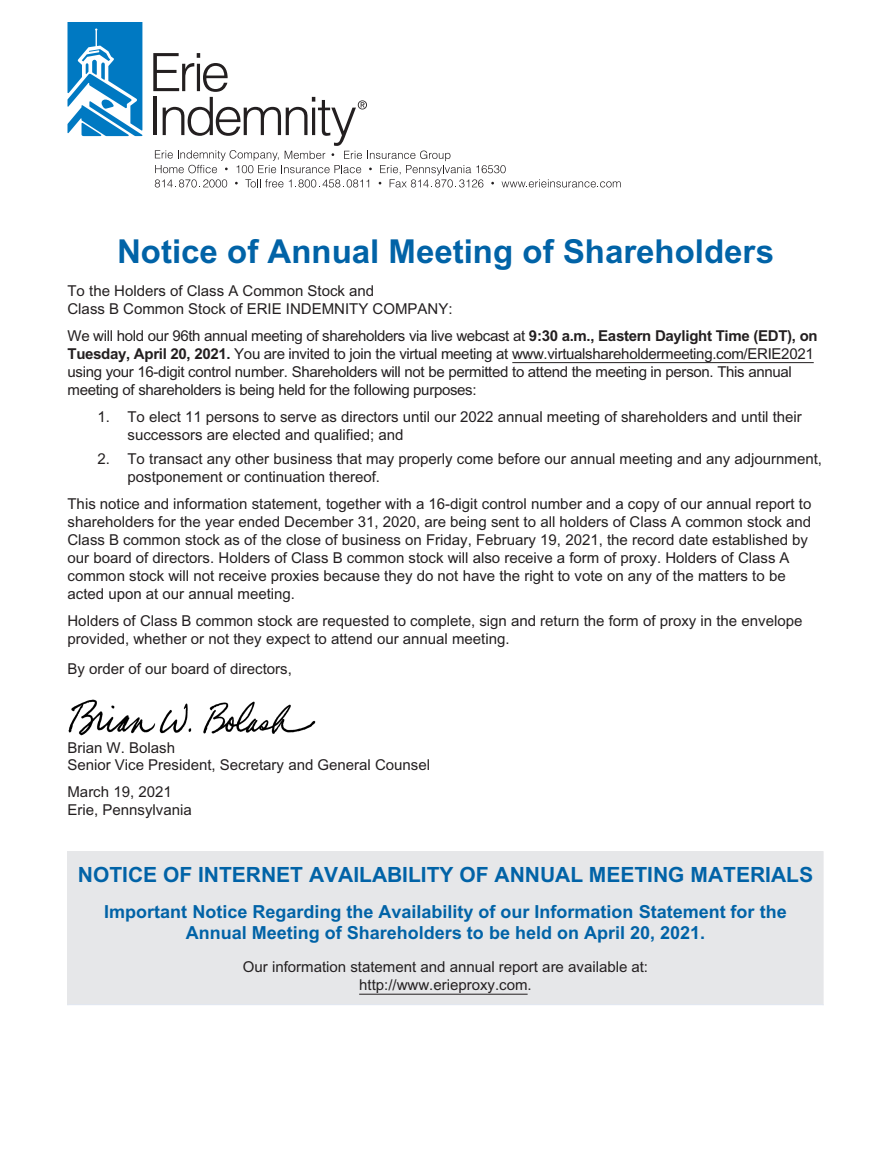
<style>
.page{position:relative;width:891px;height:1161px;background:#fff}
.page>*{position:absolute;margin:0;border:0;box-sizing:border-box;transform-origin:0 0}
.t1{font:700 33px "Arial";color:#0163a7}
.t2{font:700 21px "Arial";color:#0163a7}
.t3{font:700 18px/21px "Arial";color:#0163a7;text-align:center}
.t4{font:15px/18px "Arial";color:#231f20}
.t5{font:15px/18px "Arial";letter-spacing:-.02em;color:#231f20}
.s1{font-weight:700}
</style>
<div class="page">
<svg style="left:68px;top:22px;width:74px;height:114px"></svg>
<svg style="left:153px;top:53px;width:468px;height:135px"></svg>
<hr style="left:512px;top:362px;width:302px;height:1px;background:#231f20">
<img style="left:68px;top:699px;width:248px;height:37px">
<div style="left:68px;top:851px;width:756px;height:154px;background:#e6e7e9"></div>
<hr style="left:68px;top:1004px;width:755px;height:1px;background:#e2e7f2">
<hr style="left:359px;top:994px;width:169px;height:1px;background:#231f20">
<h1 class="t1" style="left:117px;top:239px;width:658px">Notice of Annual Meeting of Shareholders</h1>
<p class="t4" style="left:68px;top:283px;width:387px">To the Holders of Class A Common Stock and<br>Class B Common Stock of ERIE INDEMNITY COMPANY:</p>
<p class="t5" style="left:68px;top:328px;width:752px">We will hold our 96th annual meeting of shareholders via live webcast at <span class="s1">9:30 a.m., Eastern Daylight Time (EDT), on Tuesday, April 20, 2021.</span> You are invited to join the virtual meeting at www.virtualshareholdermeeting.com/ERIE2021 using your 16-digit control number. Shareholders will not be permitted to attend the meeting in person. This annual meeting of shareholders is being held for the following purposes:</p>
<p class="t4" style="left:128px;top:409px;width:676px;text-indent:-30px">1. To elect 11 persons to serve as directors until our 2022 annual meeting of shareholders and until their successors are elected and qualified; and</p>
<p class="t4" style="left:128px;top:451px;width:696px;text-indent:-30px">2. To transact any other business that may properly come before our annual meeting and any adjournment, postponement or continuation thereof.</p>
<p class="t4" style="left:68px;top:496px;width:745px">This notice and information statement, together with a 16-digit control number and a copy of our annual report to shareholders for the year ended December 31, 2020, are being sent to all holders of Class A common stock and Class B common stock as of the close of business on Friday, February 19, 2021, the record date established by our board of directors. Holders of Class B common stock will also receive a form of proxy. Holders of Class A common stock will not receive proxies because they do not have the right to vote on any of the matters to be acted upon at our annual meeting.</p>
<p class="t4" style="left:68px;top:613px;width:736px">Holders of Class B common stock are requested to complete, sign and return the form of proxy in the envelope provided, whether or not they expect to attend our annual meeting.</p>
<p class="t4" style="left:68px;top:661px;width:226px">By order of our board of directors,</p>
<p class="t4" style="left:68px;top:741px;width:364px;line-height:17.1px">Brian W. Bolash<br>Senior Vice President, Secretary and General Counsel</p>
<p class="t4" style="left:68px;top:784px;width:126px">March 19, 2021<br>Erie, Pennsylvania</p>
<h2 class="t2" style="left:78px;top:867px;width:737px">NOTICE OF INTERNET AVAILABILITY OF ANNUAL MEETING MATERIALS</h2>
<p class="t3" style="left:104px;top:903px;width:684px">Important Notice Regarding the Availability of our Information Statement for the<br>Annual Meeting of Shareholders to be held on April 20, 2021.</p>
<p class="t4" style="left:243px;top:959px;width:407px;text-align:center">Our information statement and annual report are available at: http://www.erieproxy.com.</p>
</div>
